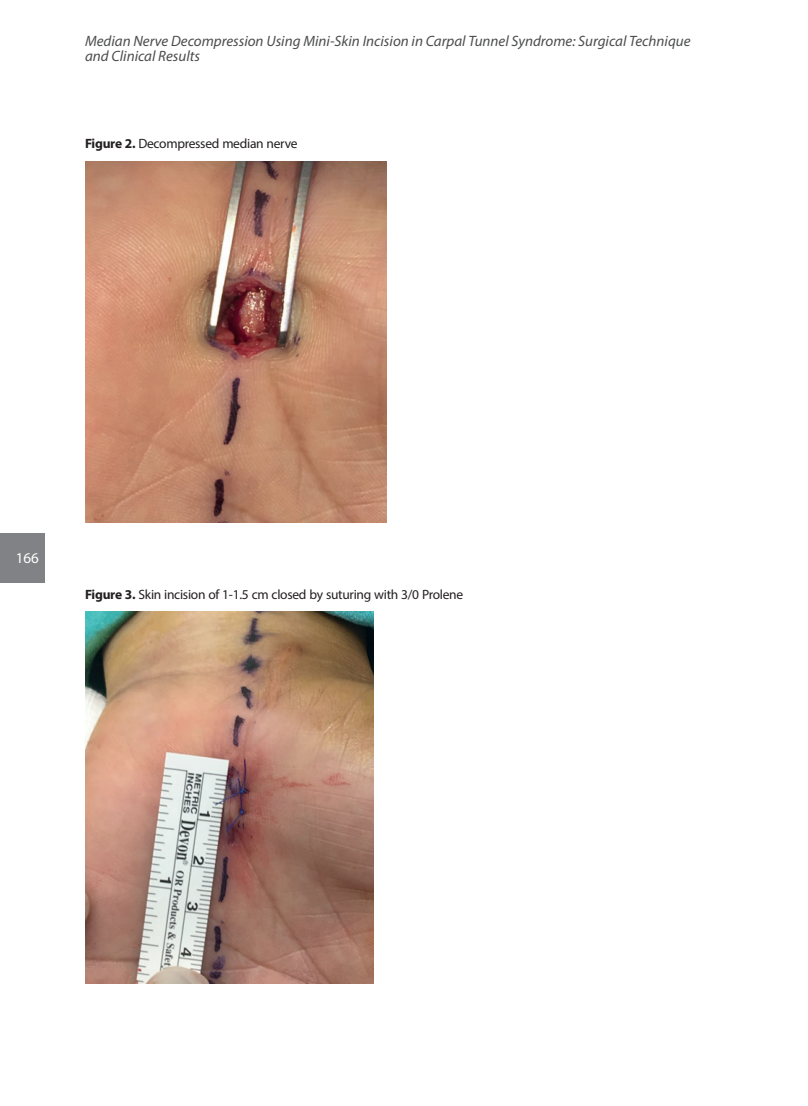
<style>
.page{position:relative;width:808px;height:1106px;background:#fff}
.page>*{position:absolute;margin:0;border:0;box-sizing:border-box;transform-origin:0 0}
.t1{font:italic 15px/15px "Myriad Pro";color:#4b4c4d}
.t2{font:15px "Myriad Pro";color:#fff}
.t3{font:13.5px "Myriad Pro";letter-spacing:-.02em;color:#231f20}
.s1{font-weight:700}
</style>
<div class="page">
<div style="left:0;top:533px;width:45px;height:49px;background:#808285"></div>
<img style="left:85px;top:161px;width:302px;height:362px">
<img style="left:85px;top:611px;width:288px;height:372px">
<p class="t1" style="left:85px;top:34px;width:607px">Median Nerve Decompression Using Mini-Skin Incision in Carpal Tunnel Syndrome: Surgical Technique and Clinical Results</p>
<p class="t3" style="left:85px;top:135px;width:214px"><span class="s1">Figure 2.</span> Decompressed median nerve</p>
<p class="t2" style="left:16px;top:549px;width:25px">166</p>
<p class="t3" style="left:85px;top:585px;width:380px"><span class="s1">Figure 3.</span> Skin incision of 1-1.5 cm closed by suturing with 3/0 Prolene</p>
</div>
